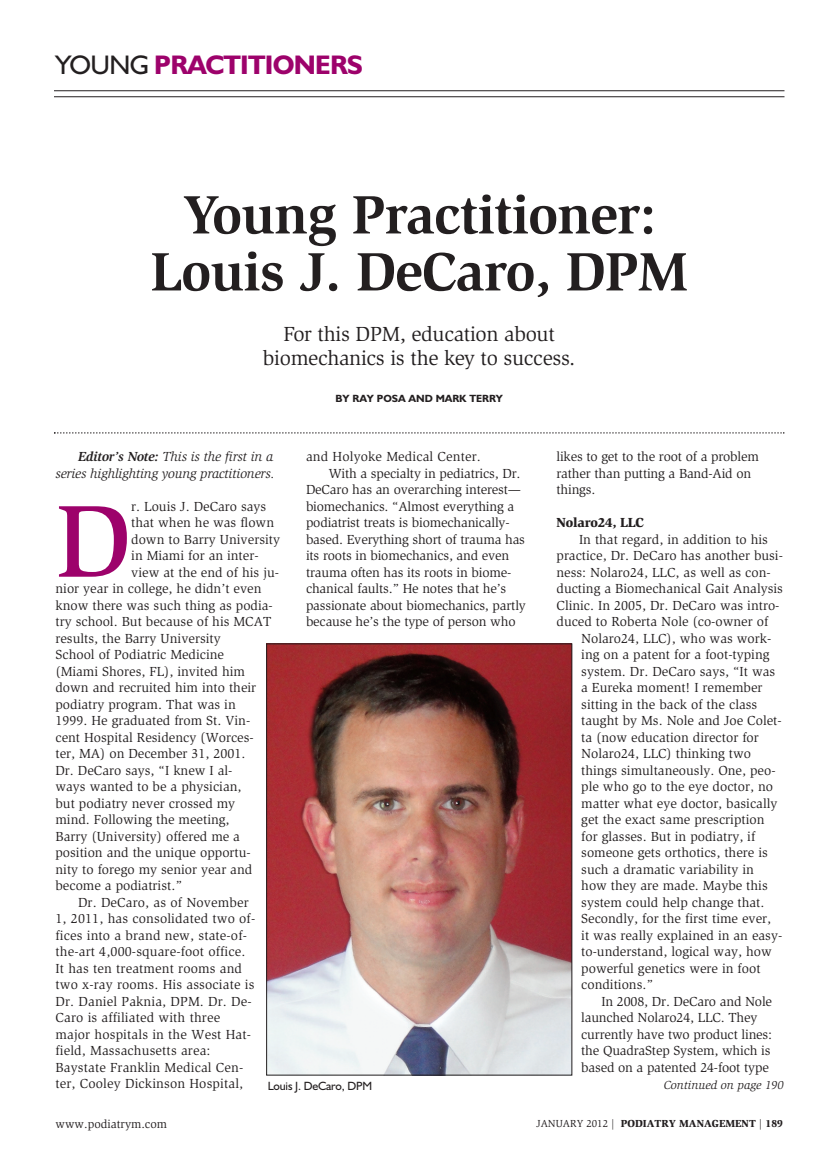
<style>
.page{position:relative;width:837px;height:1161px;background:#fff}
.page>*{position:absolute;margin:0;border:0;box-sizing:border-box;transform-origin:0 0}
.t1{font:500 105.15px "Slimbach";color:#9d026b}
.t2{font:700 55.5px/57px "Slimbach";letter-spacing:-.015em;color:#231f20;text-align:center}
.t3{font:700 27px "Humanist 521 BT";letter-spacing:-.025em;color:#9d026b}
.t4{font:21px/24px "Slimbach";letter-spacing:-.015em;color:#231f20;text-align:center}
.t5{font:13.5px/16.5px "Slimbach";color:#231f20}
.t6{font:italic 13.5px/16.5px "Slimbach";letter-spacing:-.015em;color:#231f20;text-align:right}
.t7{font:900 13.5px "Slimbach";letter-spacing:-.015em;color:#231f20}
.t8{font:italic 12px "Slimbach";color:#231f20}
.t9{font:12px "Slimbach";color:#231f20}
.t10{font:12px "Humanist 521 BT";letter-spacing:-.015em;color:#231f20}
.t11{font:900 10.5px "Slimbach";color:#231f20}
.t12{font:700 10.5px "Humanist 521 BT";color:#231f20}
.s1{font-weight:400;color:#231f20}
.s2{font-weight:700}
.s3{font-weight:400}
</style>
<div class="page">
<hr style="left:54px;top:90px;width:730px;height:1px;background:#231f20">
<hr style="left:54px;top:96px;width:730px;height:1px;background:#231f20">
<svg style="left:54px;top:432px;width:730px;height:2px"></svg>
<img style="left:268px;top:646px;width:302px;height:428px">
<div style="left:266px;top:644px;width:306px;height:432px;border:1px solid #231f20"></div>
<h3 class="t3" style="left:56px;top:55px;width:309px"><span class="s1">YOUNG</span> PRACTITIONERS</h3>
<h2 class="t2" style="left:150px;top:191px;width:539px">Young Practitioner:<br>Louis J. DeCaro, DPM</h2>
<h3 class="t4" style="left:263px;top:323px;width:314px">For this DPM, education about biomechanics is the key to success.</h3>
<p class="t12" style="left:336px;top:394px;width:169px">BY RAY POSA AND MARK TERRY</p>
<p class="t5" style="left:557px;top:449px;width:204px">likes to get to the root of a problem rather than putting a Band-Aid on things.</p>
<p class="t7" style="left:557px;top:517px;width:89px">Nolaro24, LLC</p>
<p class="t5" style="left:557px;top:532px;width:228px;text-indent:23px">In that regard, in addition to his practice, Dr. DeCaro has another busi&shy;ness: Nolaro24, LLC, as well as con&shy;ducting a Biomechanical Gait Analysis Clinic. In 2005, Dr. DeCaro was intro&shy;duced to Roberta Nole (co-owner of</p>
<p class="t5" style="left:581px;top:631px;width:203px">Nolaro24, LLC), who was work&shy;ing on a patent for a foot-typing system. Dr. DeCaro says, “It was a Eureka moment! I remember sitting in the back of the class taught by Ms. Nole and Joe Colet&shy;ta (now education director for<br>Nolaro24, LLC) thinking two things simultaneously. One, peo&shy;ple who go to the eye doctor, no matter what eye doctor, basically get the exact same prescription for glasses. But in podiatry, if someone gets orthotics, there is such a dramatic variability in how they are made. Maybe this system could help change that.<br>Secondly, for the first time ever, it was really explained in an easy&shy;to-understand, logical way, how powerful genetics were in foot conditions.”</p>
<p class="t5" style="left:581px;top:994px;width:192px;text-indent:20px">In 2008, Dr. DeCaro and Nole launched Nolaro24, LLC. They currently have two product lines: the QuadraStep System, which is based on a patented 24-foot type</p>
<p class="t5" style="left:306px;top:449px;width:176px">and Holyoke Medical Center.</p>
<p class="t5" style="left:329px;top:466px;width:194px">With a specialty in pediatrics, Dr.</p>
<p class="t5" style="left:306px;top:482px;width:217px">DeCaro has an overarching interest—</p>
<p class="t5" style="left:306px;top:499px;width:210px">biomechanics. “Almost everything a</p>
<p class="t5" style="left:306px;top:515px;width:205px">podiatrist treats is biomechanically-</p>
<p class="t5" style="left:306px;top:532px;width:220px">based. Everything short of trauma has</p>
<p class="t5" style="left:306px;top:548px;width:205px">its roots in biomechanics, and even</p>
<p class="t5" style="left:306px;top:565px;width:207px">trauma often has its roots in biome-</p>
<p class="t5" style="left:306px;top:581px;width:202px">chanical faults.” He notes that he’s</p>
<p class="t5" style="left:306px;top:598px;width:221px">passionate about biomechanics, partly</p>
<p class="t5" style="left:306px;top:614px;width:211px">because he’s the type of person who</p>
<p class="t6" style="left:56px;top:449px;width:221px"><span class="s2">Editor’s Note:</span> This is the first in a series highlighting young practitioners.</p>
<h1 class="t1" style="left:56px;top:501px;width:77px">D</h1>
<p class="t5" style="left:131px;top:499px;width:137px">r. Louis J. DeCaro says</p>
<p class="t5" style="left:131px;top:515px;width:144px">that when he was flown</p>
<p class="t5" style="left:131px;top:532px;width:150px">down to Barry University</p>
<p class="t5" style="left:131px;top:548px;width:129px">in Miami for an inter-</p>
<p class="t5" style="left:131px;top:565px;width:149px">view at the end of his ju-</p>
<p class="t5" style="left:56px;top:581px;width:208px">nior year in college, he didn’t even</p>
<p class="t5" style="left:56px;top:598px;width:219px">know there was such thing as podia-</p>
<p class="t5" style="left:56px;top:614px;width:217px">try school. But because of his MCAT</p>
<p class="t5" style="left:56px;top:631px;width:167px">results, the Barry University</p>
<p class="t5" style="left:56px;top:647px;width:170px">School of Podiatric Medicine</p>
<p class="t5" style="left:56px;top:664px;width:191px">(Miami Shores, FL), invited him</p>
<p class="t5" style="left:56px;top:680px;width:202px">down and recruited him into their</p>
<p class="t5" style="left:56px;top:697px;width:182px">podiatry program. That was in</p>
<p class="t5" style="left:56px;top:713px;width:196px">1999. He graduated from St. Vin-</p>
<p class="t5" style="left:56px;top:730px;width:200px">cent Hospital Residency (Worces-</p>
<p class="t5" style="left:56px;top:746px;width:192px">ter, MA) on December 31, 2001.</p>
<p class="t5" style="left:56px;top:763px;width:179px">Dr. DeCaro says, “I knew I al-</p>
<p class="t5" style="left:56px;top:779px;width:188px">ways wanted to be a physician,</p>
<p class="t5" style="left:56px;top:796px;width:181px">but podiatry never crossed my</p>
<p class="t5" style="left:56px;top:812px;width:176px">mind. Following the meeting,</p>
<p class="t5" style="left:56px;top:829px;width:186px">Barry (University) offered me a</p>
<p class="t5" style="left:56px;top:845px;width:197px">position and the unique opportu-</p>
<p class="t5" style="left:56px;top:862px;width:198px">nity to forego my senior year and</p>
<p class="t5" style="left:56px;top:878px;width:128px">become a podiatrist.”</p>
<p class="t5" style="left:78px;top:895px;width:172px">Dr. DeCaro, as of November</p>
<p class="t5" style="left:56px;top:911px;width:201px">1, 2011, has consolidated two of-</p>
<p class="t5" style="left:56px;top:928px;width:193px">fices into a brand new, state-of-</p>
<p class="t5" style="left:56px;top:944px;width:191px">the-art 4,000-square-foot office.</p>
<p class="t5" style="left:56px;top:961px;width:188px">It has ten treatment rooms and</p>
<p class="t5" style="left:56px;top:977px;width:201px">two x-ray rooms. His associate is</p>
<p class="t5" style="left:56px;top:994px;width:198px">Dr. Daniel Paknia, DPM. Dr. De-</p>
<p class="t5" style="left:56px;top:1010px;width:166px">Caro is affiliated with three</p>
<p class="t5" style="left:56px;top:1027px;width:197px">major hospitals in the West Hat-</p>
<p class="t5" style="left:56px;top:1043px;width:157px">field, Massachusetts area:</p>
<p class="t5" style="left:56px;top:1060px;width:189px">Baystate Franklin Medical Cen-</p>
<p class="t5" style="left:56px;top:1076px;width:189px">ter, Cooley Dickinson Hospital,</p>
<p class="t10" style="left:268px;top:1081px;width:106px">Louis J. DeCaro, DPM</p>
<p class="t8" style="left:664px;top:1080px;width:121px">Continued on page 190</p>
<p class="t9" style="left:56px;top:1119px;width:113px">www.podiatrym.com</p>
<p class="t11" style="left:536px;top:1119px;width:248px"><span class="s3">JANUARY 2012 |</span> PODIATRY MANAGEMENT | 189</p>
</div>
